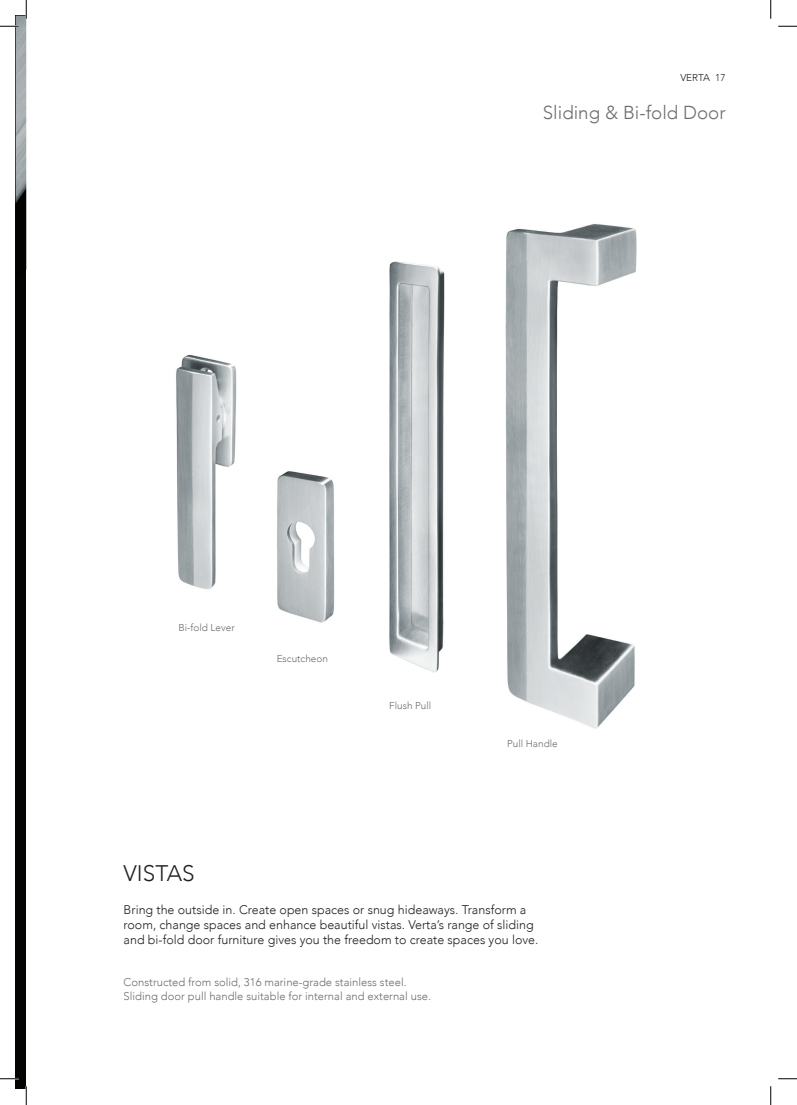
<style>
.page{position:relative;width:797px;height:1105px;background:#fff}
.page>*{position:absolute;margin:0;border:0;box-sizing:border-box;transform-origin:0 0}
.t1{font:300 22.5px "Avenir";color:#231f20}
.t2{font:300 18.75px "Avenir";color:#6c6d70}
.t3{font:300 12.5px/15px "Avenir";color:#231f20}
.t4{font:300 11.25px/13.8px "Avenir";color:#6c6d70}
.t5{font:300 10px "Avenir";color:#6c6d70}
.t6{font:300 10px "Avenir";color:#231f20}
</style>
<div class="page">
<img style="left:389px;top:261px;width:56px;height:412px">
<img style="left:176px;top:355px;width:61px;height:235px">
<img style="left:505px;top:223px;width:132px;height:506px">
<img style="left:277px;top:471px;width:58px;height:152px">
<div style="left:16px;top:16px;width:10px;height:1073px;background:#040503"></div>
<img style="left:16px;top:16px;width:10px;height:187px">
<svg style="left:0;top:25px;width:19px;height:2px"></svg>
<svg style="left:778px;top:25px;width:19px;height:2px"></svg>
<svg style="left:0;top:1078px;width:19px;height:1px"></svg>
<svg style="left:778px;top:1078px;width:19px;height:1px"></svg>
<svg style="left:25px;top:0;width:2px;height:19px"></svg>
<svg style="left:25px;top:1086px;width:2px;height:19px"></svg>
<svg style="left:770px;top:0;width:1px;height:19px"></svg>
<svg style="left:770px;top:1086px;width:1px;height:19px"></svg>
<p class="t6" style="left:715px;top:72px;width:12px">17</p>
<h2 class="t2" style="left:543px;top:102px;width:184px">Sliding &amp; Bi-fold Door</h2>
<p class="t6" style="left:680px;top:72px;width:31px">VERTA</p>
<p class="t5" style="left:178px;top:621px;width:58px">Bi-fold Lever</p>
<p class="t5" style="left:277px;top:653px;width:53px">Escutcheon</p>
<h1 class="t1" style="left:124px;top:860px;width:73px">VISTAS</h1>
<p class="t5" style="left:389px;top:699px;width:44px">Flush Pull</p>
<p class="t5" style="left:507px;top:738px;width:52px">Pull Handle</p>
<p class="t3" style="left:124px;top:902px;width:416px">Bring the outside in. Create open spaces or snug hideaways. Transform a room, change spaces and enhance beautiful vistas. Verta’s range of sliding and bi-fold door furniture gives you the freedom to create spaces you love.</p>
<p class="t4" style="left:124px;top:975px;width:309px">Constructed from solid, 316 marine-grade stainless steel.<br>Sliding door pull handle suitable for internal and external use.</p>
</div>
